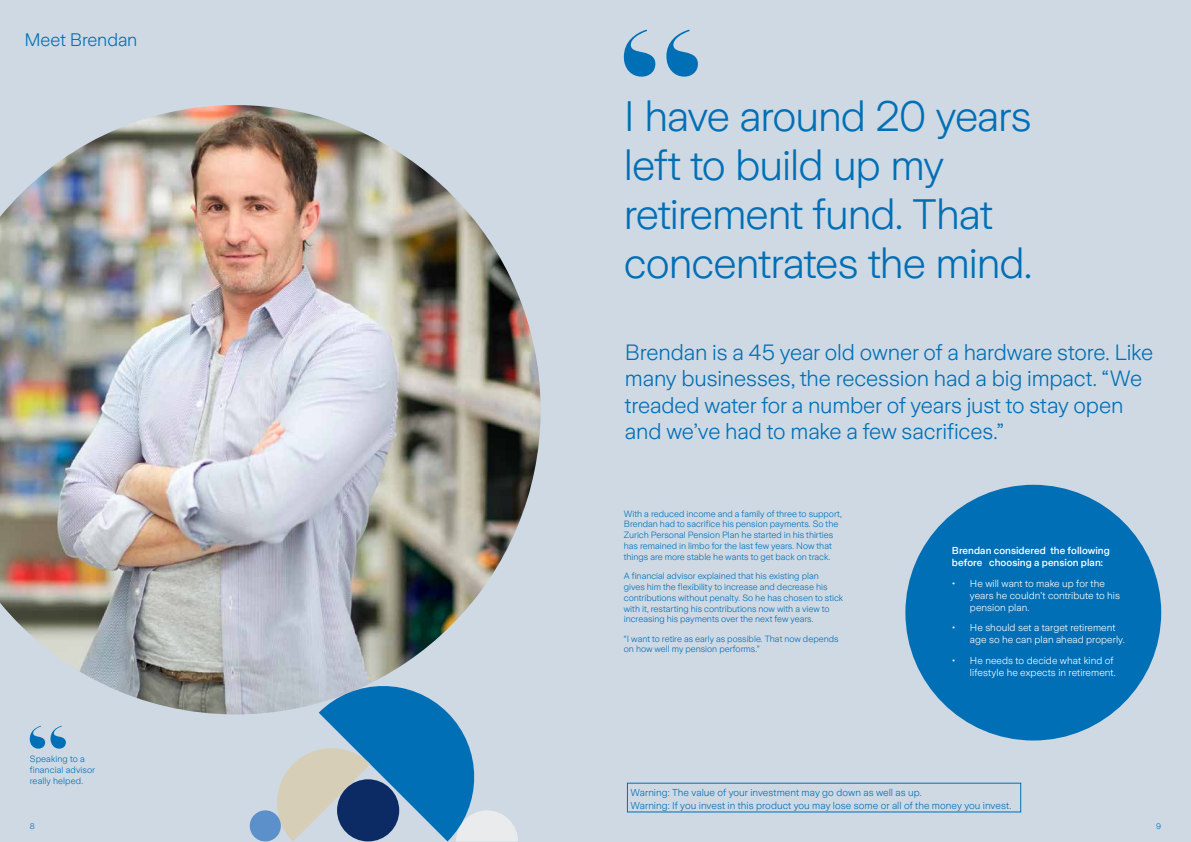
<style>
.page{position:relative;width:1191px;height:842px;background:#fff}
.page>*{position:absolute;margin:0;border:0;box-sizing:border-box;transform-origin:0 0}
.t1{font:300 42.2px/49px "Zurich Sans";letter-spacing:-.025em;color:#006fb6}
.t2{font:300 22px/26.4px "Zurich Sans";letter-spacing:-.01em;color:#006fb6}
.t3{font:300 18px "Zurich Sans";letter-spacing:-.005em;color:#006fb6}
.t4{font:300 10px/12px "Zurich Sans";letter-spacing:.005em;color:#fff}
.t5{font:300 10px/13px "Zurich Sans";letter-spacing:.005em;color:#006fb6}
.t6{font:500 10px/12px "Zurich Sans";letter-spacing:.005em;color:#fff}
.t7{font:300 9px/10.8px "Zurich Sans";color:#006fb6}
.t8{font:300 8px "Zurich Sans";color:#006fb6}
</style>
<div class="page">
<div style="left:0;top:0;width:595px;height:842px;background:#ced9e4"></div>
<div style="left:596px;top:0;width:595px;height:842px;background:#ced9e4"></div>
<img style="left:0;top:105px;width:540px;height:609px">
<svg style="left:624px;top:30px;width:74px;height:47px"></svg>
<svg style="left:30px;top:726px;width:36px;height:23px"></svg>
<div style="left:905px;top:485px;width:256px;height:255px;background:#006fb6;border-radius:50%"></div>
<svg style="left:272px;top:677px;width:246px;height:164px"></svg>
<div style="left:250px;top:810px;width:31px;height:31px;background:#5c90ca;border-radius:50%"></div>
<div style="left:337px;top:779px;width:62px;height:62px;background:#0c2a64;border-radius:50%"></div>
<h3 class="t3" style="left:24px;top:30px;width:114px">Meet Brendan</h3>
<p class="t7" style="left:30px;top:754px;width:67px">Speaking to a financial advisor really helped.</p>
<h1 class="t1" style="left:624px;top:92px;width:410px">I have around 20 years left to build up my retirement fund. That concentrates the mind.</h1>
<h2 class="t2" style="left:625px;top:339px;width:530px">Brendan is a 45 year old owner of a hardware store. Like many businesses, the recession had a big impact. “We treaded water for a number of years just to stay open and we’ve had to make a few sacrifices.”</h2>
<p class="t7" style="left:624px;top:508px;width:219px">With a reduced income and a family of three to support, Brendan had to sacrifice his pension payments. So the Zurich Personal Pension Plan he started in his thirties has remained in limbo for the last few years. Now that things are more stable he wants to get back on track.</p>
<p class="t7" style="left:624px;top:571px;width:221px">A financial advisor explained that his existing plan<br>gives him the flexibility to increase and decrease his contributions without penalty. So he has chosen to stick with it, restarting his contributions now with a view to increasing his payments over the next few years.</p>
<p class="t7" style="left:624px;top:633px;width:216px">“I want to retire as early as possible. That now depends on how well my pension performs.”</p>
<p class="t6" style="left:952px;top:545px;width:159px">Brendan considered the following before choosing a pension plan:</p>
<p class="t4" style="left:970px;top:577px;width:151px;text-indent:-18px">• He will want to make up for the years he couldn’t contribute to his pension plan.</p>
<p class="t4" style="left:970px;top:622px;width:156px;text-indent:-18px">• He should set a target retirement age so he can plan ahead properly.</p>
<p class="t4" style="left:952px;top:654px;width:165px;text-align:right">• He needs to decide what kind of lifestyle he expects in retirement.</p>
<p class="t5" style="left:630px;top:786px;width:382px">Warning: The value of your investment may go down as well as up.<br>Warning: If you invest in this product you may lose some or all of the money you invest.</p>
<p class="t8" style="left:30px;top:822px;width:7px">8</p>
<p class="t8" style="left:1156px;top:822px;width:7px">9</p>
</div>
